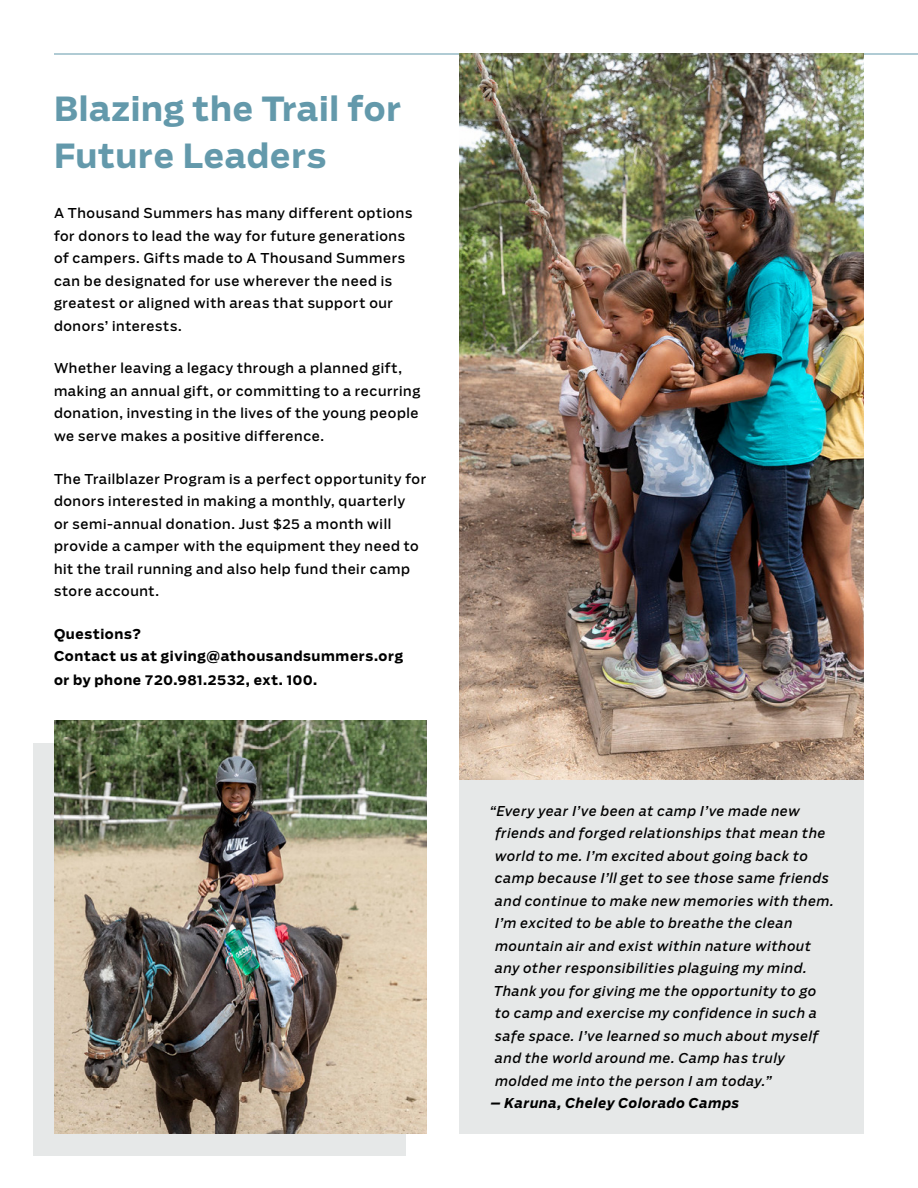
<style>
.page{position:relative;width:918px;height:1188px;background:#fff}
.page>*{position:absolute;margin:0;border:0;box-sizing:border-box;transform-origin:0 0}
.t1{font:700 33px/46.5px "Salvo Sans";letter-spacing:.02em;color:#6399ab}
.t2{font:13.5px/22.5px "Salvo Sans";letter-spacing:.045em;color:#000}
.t3{font:italic 13.5px/22.5px "Salvo Sans";letter-spacing:.045em;color:#000}
.t4{font:700 13.5px/22.5px "Salvo Sans";letter-spacing:.045em;color:#000}
.t5{font:italic 700 13.5px "Salvo Sans";letter-spacing:.045em;color:#000}
</style>
<div class="page">
<div style="left:33px;top:743px;width:373px;height:413px;background:#e6e8e8"></div>
<img style="left:54px;top:721px;width:373px;height:413px">
<hr style="left:54px;top:54px;width:864px;height:1px;background:#6399ab">
<div style="left:459px;top:767px;width:405px;height:367px;background:#e6e8e8"></div>
<img style="left:459px;top:54px;width:405px;height:725px">
<h1 class="t1" style="left:54px;top:86px;width:349px">Blazing the Trail for<br>Future Leaders</h1>
<p class="t2" style="left:54px;top:202px;width:360px">A Thousand Summers has many different options for donors to lead the way for future generations of campers. Gifts made to A Thousand Summers can be designated for use wherever the need is greatest or aligned with areas that support our donors’ interests.</p>
<p class="t2" style="left:54px;top:357px;width:368px">Whether leaving a legacy through a planned gift, making an annual gift, or committing to a recurring donation, investing in the lives of the young people we serve makes a positive difference.</p>
<p class="t2" style="left:54px;top:467px;width:374px">The Trailblazer Program is a perfect opportunity for donors interested in making a monthly, quarterly<br>or semi-annual donation. Just $25 a month will provide a camper with the equipment they need to hit the trail running and also help fund their camp store account.</p>
<p class="t4" style="left:54px;top:623px;width:351px">Questions?<br>Contact us at giving@athousandsummers.org</p>
<p class="t4" style="left:54px;top:669px;width:265px">or by phone 720.981.2532, ext. 100.</p>
<p class="t3" style="left:494px;top:799px;width:342px;text-indent:-4px">“Every year I’ve been at camp I’ve made new friends and forged relationships that mean the world to me. I’m excited about going back to camp because I’ll get to see those same friends and continue to make new memories with them.<br>I’m excited to be able to breathe the clean mountain air and exist within nature without any other responsibilities plaguing my mind.<br>Thank you for giving me the opportunity to go to camp and exercise my confidence in such a safe space. I’ve learned so much about myself and the world around me. Camp has truly molded me into the person I am today.”</p>
<p class="t5" style="left:491px;top:1094px;width:250px">– Karuna, Cheley Colorado Camps</p>
</div>
